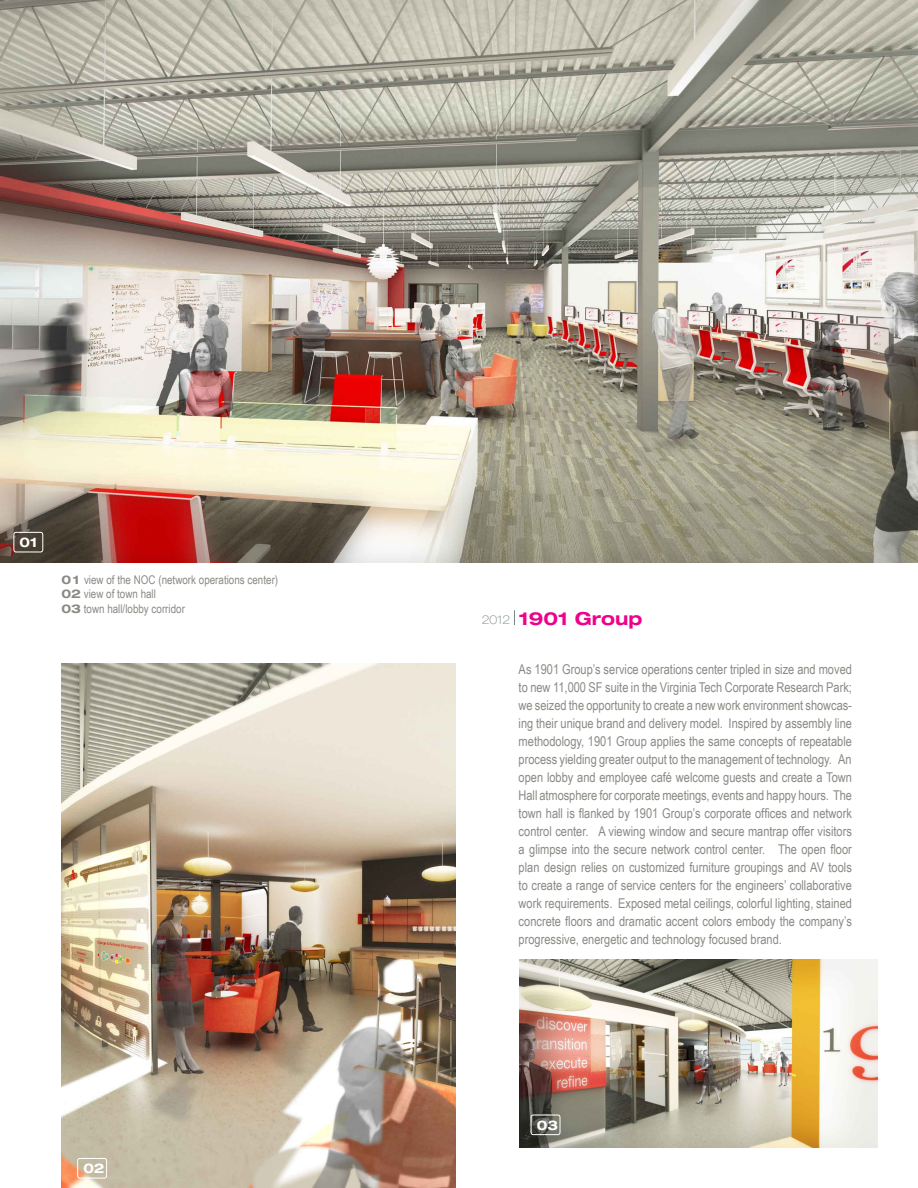
<style>
.page{position:relative;width:918px;height:1188px;background:#fff}
.page>*{position:absolute;margin:0;border:0;box-sizing:border-box;transform-origin:0 0}
.t1{font:700 expanded 18px "Helvetica Neue";color:#ed028c}
.t2{font:13.5px/18px "Arial Narrow";color:#888b84;text-align:justify}
.t3{font:700 expanded 13.35px "Helvetica Neue";color:#fff}
.t4{font:12px "Arial Narrow";color:#888b84}
.PageMaker_Defaults{font:100 expanded 12px "Helvetica Neue";color:#7a8784}
.s1{font-family:"Helvetica Neue";font-weight:700;font-stretch:expanded}
</style>
<div class="page">
<img style="left:0;top:0;width:918px;height:563px">
<svg style="left:514px;top:610px;width:1px;height:15px"></svg>
<img style="left:61px;top:663px;width:395px;height:525px">
<img style="left:519px;top:959px;width:359px;height:189px">
<div style="left:531px;top:1115px;width:29px;height:20px;border:1px solid #fff;border-radius:2px"></div>
<div style="left:77px;top:1158px;width:30px;height:20px;border:1px solid #fff;border-radius:2px"></div>
<div style="left:13px;top:532px;width:30px;height:20px;border:1px solid #fff;border-radius:2px"></div>
<p class="t3" style="left:20px;top:534px;width:19px">01</p>
<p class="t4" style="left:62px;top:571px;width:218px"><span class="s1">01</span> view of the NOC (network operations center)</p>
<p class="t4" style="left:62px;top:585px;width:96px"><span class="s1">02</span> view of town hall</p>
<p class="t4" style="left:62px;top:600px;width:125px"><span class="s1">03</span> town hall/lobby corridor</p>
<p class="t3" style="left:83px;top:1160px;width:23px">02</p>
<p class="PageMaker_Defaults" style="left:482px;top:613px;width:30px">2012</p>
<p class="t1" style="left:519px;top:607px;width:125px">1901 Group</p>
<p class="t2" style="left:519px;top:660px;width:335px">As 1901 Group’s service operations center tripled in size and moved to new 11,000 SF suite in the Virginia Tech Corporate Research Park; we seized the opportunity to create a new work environment showcas&shy;ing their unique brand and delivery model. Inspired by assembly line methodology, 1901 Group applies the same concepts of repeatable process yielding greater output to the management of technology. An open lobby and employee café welcome guests and create a Town Hall atmosphere for corporate meetings, events and happy hours. The town hall is flanked by 1901 Group’s corporate offices and network control center. A viewing window and secure mantrap offer visitors a glimpse into the secure network control center. The open floor plan design relies on customized furniture groupings and AV tools to create a range of service centers for the engineers’ collaborative work requirements. Exposed metal ceilings, colorful lighting, stained concrete floors and dramatic accent colors embody the company’s progressive, energetic and technology focused brand.</p>
<p class="t3" style="left:537px;top:1116px;width:23px">03</p>
</div>
